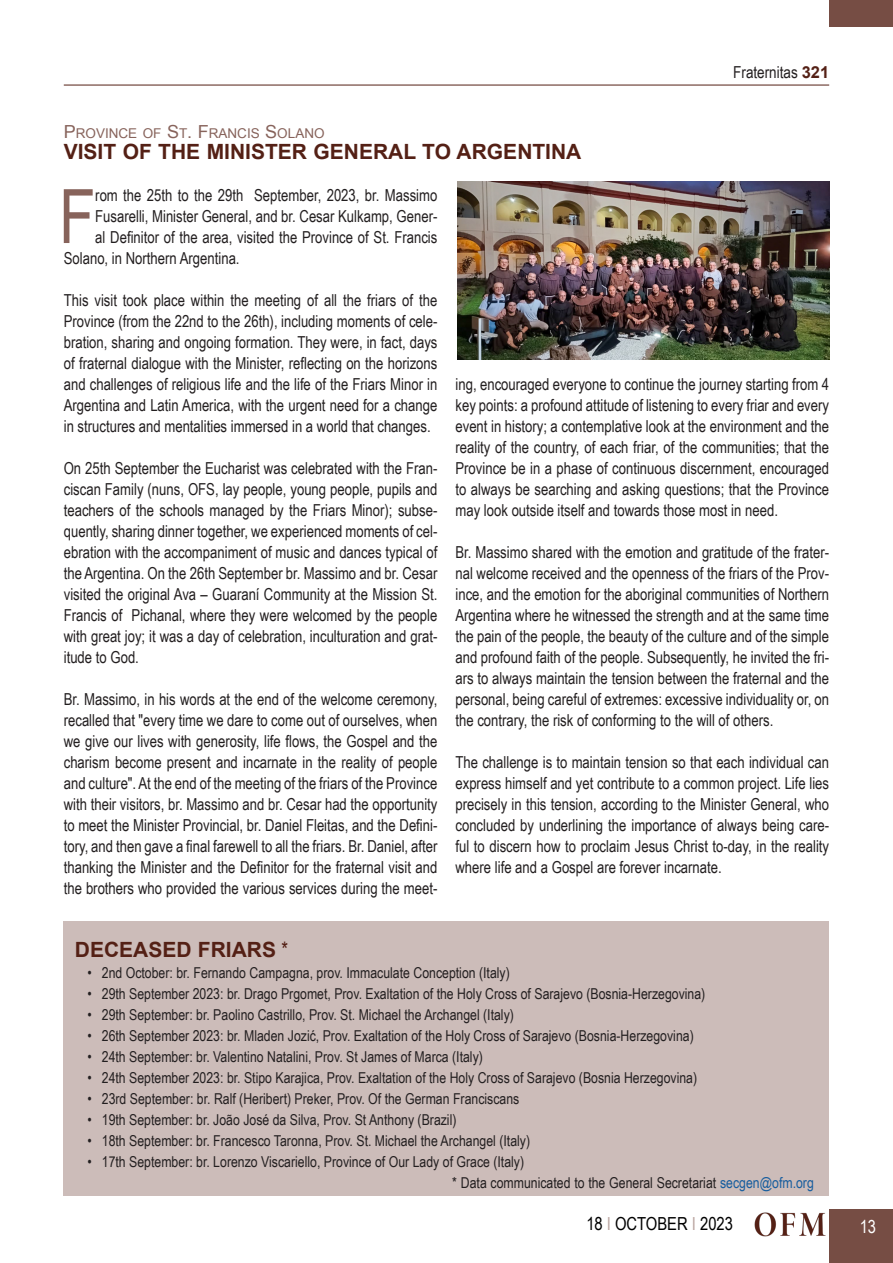
<style>
.page{position:relative;width:893px;height:1263px;background:#fff}
.page>*{position:absolute;margin:0;border:0;box-sizing:border-box;transform-origin:0 0}
.Testo_normal{font:75.15px "Arial Narrow";color:#87635b}
.Titolo{font:700 21px "Arial";color:#542015}
.t1{font:18px "Arial Narrow";color:#000}
.t2{font:18px "Arial Narrow";color:#fff}
.Testo_normal-2{font:16.5px/21px "Arial Narrow";color:#231f20;text-align:justify}
.Titolo-2{font:15px "Arial Narrow";color:#231f20}
.Titolo_piccolo{font:13.5px "Arial";color:#87635b}
.s1{font-family:"Arial";font-weight:700;color:#542015}
.s2{font-size:18px}
.s3{font-family:"Arial Narrow";font-weight:400}
.s4{color:#175d9e}
.s5{color:#bba6a1}
</style>
<div class="page">
<div style="left:829px;top:1209px;width:64px;height:54px;background:#764d44"></div>
<hr style="left:64px;top:85px;width:765px;height:1px;background:#542015">
<div style="left:829px;top:0;width:64px;height:27px;background:#764d44"></div>
<img style="left:755px;top:1212px;width:71px;height:24px">
<img style="left:457px;top:181px;width:372px;height:179px">
<div style="left:64px;top:921px;width:765px;height:274px;background:#ccbcb9"></div>
<p class="Testo_normal-2" style="left:733px;top:61px;width:97px">Fraternitas <span class="s1">321</span></p>
<p class="Titolo_piccolo" style="left:64px;top:124px;width:261px"><span class="s2">P</span>ROVINCE OF <span class="s2">S</span>T<span class="s2">. F</span>RANCIS <span class="s2">S</span>OLANO</p>
<p class="Titolo" style="left:64px;top:138px;width:519px">VISIT OF THE MINISTER GENERAL TO ARGENTINA</p>
<p class="Testo_normal" style="left:59px;top:161px;width:38px">F</p>
<p class="Testo_normal-2" style="left:95px;top:184px;width:344px">rom the 25th to the 29th September, 2023, br. Massimo</p>
<p class="Testo_normal-2" style="left:95px;top:205px;width:344px">Fusarelli, Minister General, and br. Cesar Kulkamp, Gener-</p>
<p class="Testo_normal-2" style="left:95px;top:226px;width:344px">al Definitor of the area, visited the Province of St. Francis</p>
<p class="Testo_normal-2" style="left:64px;top:247px;width:177px">Solano, in Northern Argentina.</p>
<p class="Testo_normal-2" style="left:64px;top:289px;width:375px">This visit took place within the meeting of all the friars of the Province (from the 22nd to the 26th), including moments of cele&shy;bration, sharing and ongoing formation. They were, in fact, days of fraternal dialogue with the Minister, reflecting on the horizons and challenges of religious life and the life of the Friars Minor in Argentina and Latin America, with the urgent need for a change in structures and mentalities immersed in a world that changes.</p>
<p class="Testo_normal-2" style="left:64px;top:457px;width:375px">On 25th September the Eucharist was celebrated with the Fran&shy;ciscan Family (nuns, OFS, lay people, young people, pupils and teachers of the schools managed by the Friars Minor); subse&shy;quently, sharing dinner together, we experienced moments of cel&shy;ebration with the accompaniment of music and dances typical of the Argentina. On the 26th September br. Massimo and br. Cesar visited the original Ava – Guaraní Community at the Mission St.<br>Francis of Pichanal, where they were welcomed by the people with great joy; it was a day of celebration, inculturation and grat&shy;itude to God.</p>
<p class="Testo_normal-2" style="left:64px;top:688px;width:375px">Br. Massimo, in his words at the end of the welcome ceremony, recalled that "every time we dare to come out of ourselves, when we give our lives with generosity, life flows, the Gospel and the charism become present and incarnate in the reality of people and culture". At the end of the meeting of the friars of the Province with their visitors, br. Massimo and br. Cesar had the opportunity to meet the Minister Provincial, br. Daniel Fleitas, and the Defini&shy;tory, and then gave a final farewell to all the friars. Br. Daniel, after thanking the Minister and the Definitor for the fraternal visit and the brothers who provided the various services during the meet-</p>
<p class="Testo_normal-2" style="left:455px;top:373px;width:375px">ing, encouraged everyone to continue the journey starting from 4 key points: a profound attitude of listening to every friar and every event in history; a contemplative look at the environment and the reality of the country, of each friar, of the communities; that the Province be in a phase of continuous discernment, encouraged to always be searching and asking questions; that the Province may look outside itself and towards those most in need.</p>
<p class="Testo_normal-2" style="left:455px;top:541px;width:375px">Br. Massimo shared with the emotion and gratitude of the frater&shy;nal welcome received and the openness of the friars of the Prov&shy;ince, and the emotion for the aboriginal communities of Northern Argentina where he witnessed the strength and at the same time the pain of the people, the beauty of the culture and of the simple and profound faith of the people. Subsequently, he invited the fri&shy;ars to always maintain the tension between the fraternal and the personal, being careful of extremes: excessive individuality or, on the contrary, the risk of conforming to the will of others.</p>
<p class="Testo_normal-2" style="left:455px;top:751px;width:375px">The challenge is to maintain tension so that each individual can express himself and yet contribute to a common project. Life lies precisely in this tension, according to the Minister General, who concluded by underlining the importance of always being care&shy;ful to discern how to proclaim Jesus Christ to-day, in the reality where life and a Gospel are forever incarnate.</p>
<p class="Titolo" style="left:75px;top:936px;width:215px">DECEASED FRIARS <span class="s3">*</span></p>
<p class="Titolo-2" style="left:88px;top:962px;width:424px">• 2nd October: br. Fernando Campagna, prov. Immaculate Conception (Italy)</p>
<p class="Titolo-2" style="left:88px;top:983px;width:619px">• 29th September 2023: br. Drago Prgomet, Prov. Exaltation of the Holy Cross of Sarajevo (Bosnia-Herzegovina)</p>
<p class="Titolo-2" style="left:88px;top:1004px;width:428px">• 29th September: br. Paolino Castrillo, Prov. St. Michael the Archangel (Italy)</p>
<p class="Titolo-2" style="left:88px;top:1025px;width:608px">• 26th September 2023: br. Mladen Jozić, Prov. Exaltation of the Holy Cross of Sarajevo (Bosnia-Herzegovina)</p>
<p class="Titolo-2" style="left:88px;top:1046px;width:397px">• 24th September: br. Valentino Natalini, Prov. St James of Marca (Italy)</p>
<p class="Titolo-2" style="left:88px;top:1067px;width:611px">• 24th September 2023: br. Stipo Karajica, Prov. Exaltation of the Holy Cross of Sarajevo (Bosnia Herzegovina)</p>
<p class="Titolo-2" style="left:88px;top:1088px;width:433px">• 23rd September: br. Ralf (Heribert) Preker, Prov. Of the German Franciscans</p>
<p class="Titolo-2" style="left:88px;top:1109px;width:370px">• 19th September: br. João José da Silva, Prov. St Anthony (Brazil)</p>
<p class="Titolo-2" style="left:88px;top:1130px;width:444px">• 18th September: br. Francesco Taronna, Prov. St. Michael the Archangel (Italy)</p>
<p class="Titolo-2" style="left:88px;top:1151px;width:438px">• 17th September: br. Lorenzo Viscariello, Province of Our Lady of Grace (Italy)</p>
<p class="Titolo-2" style="left:452px;top:1172px;width:363px">* Data communicated to the General Secretariat <span class="s4">secgen@ofm.org</span></p>
<p class="t1" style="left:586px;top:1210px;width:148px">18 <span class="s5">I</span> OCTOBER <span class="s5">I</span> 2023</p>
<p class="t2" style="left:860px;top:1213px;width:18px">13</p>
</div>
